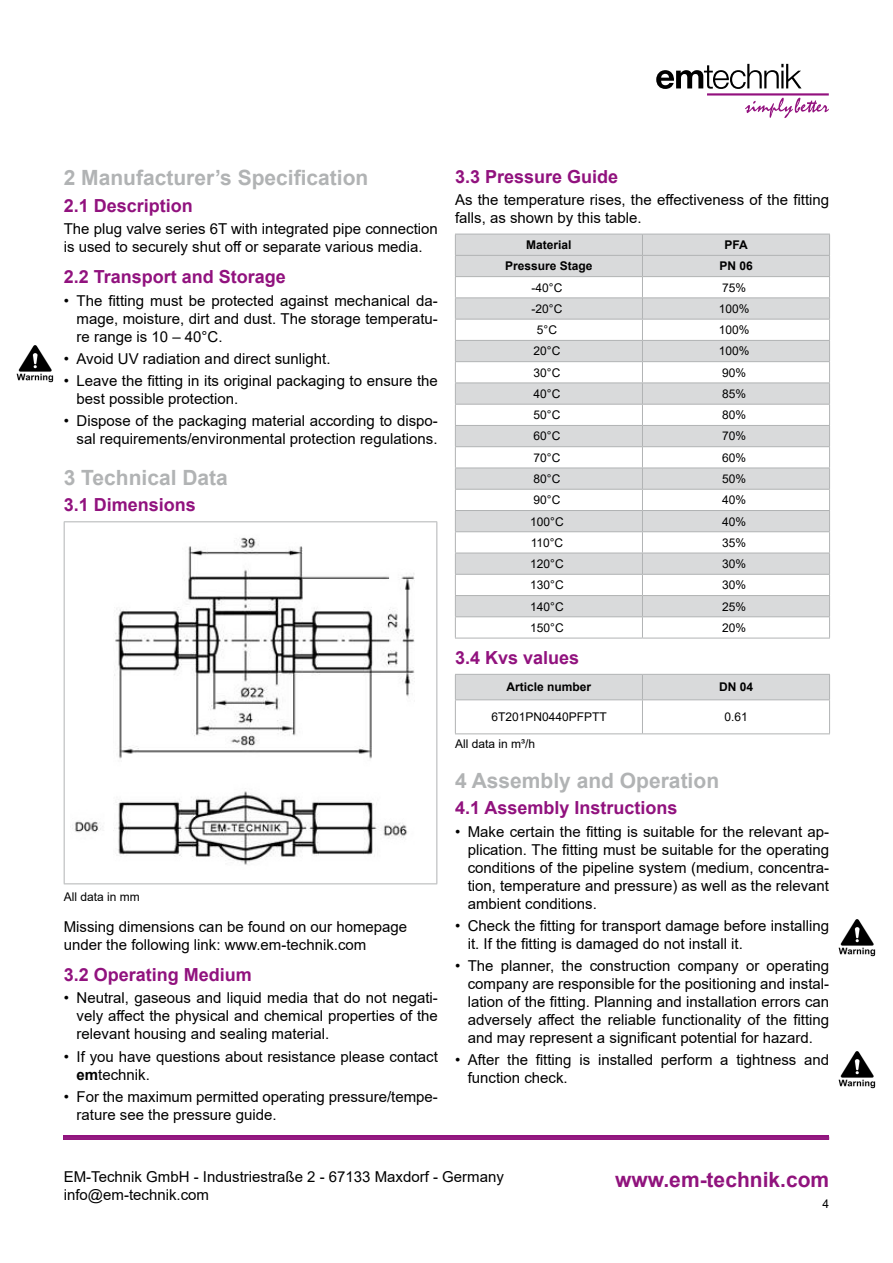
<style>
.page{position:relative;width:893px;height:1263px;background:#fff}
.page>*{position:absolute;margin:0;border:0;box-sizing:border-box;transform-origin:0 0}
.t1{font:700 21px "Arial";color:#b1b3b4}
.t2{font:700 21px "Arial";color:#90137d}
.t3{font:700 18px "Arial";color:#91127e}
.t4{font:15px/18px "Arial";color:#000}
.t5{font:12px "Arial";color:#000}
.t6{font:700 12px "Arial";color:#000}
.s1{font-weight:700}
</style>
<div class="page">
<svg style="left:656px;top:64px;width:173px;height:54px"></svg>
<div style="left:64px;top:1135px;width:765px;height:5px;background:#91127e"></div>
<hr style="left:64px;top:1137px;width:765px;height:3px;background:#941c81">
<hr style="left:64px;top:521px;width:373px;height:1px;background:#b1b3b4">
<hr style="left:64px;top:522px;width:1px;height:361px;background:#b1b3b4">
<hr style="left:436px;top:522px;width:1px;height:361px;background:#b1b3b4">
<hr style="left:64px;top:883px;width:373px;height:1px;background:#b1b3b4">
<img style="left:72px;top:537px;width:343px;height:328px">
<svg style="left:456px;top:235px;width:373px;height:381px;fill:#d9dadb"></svg>
<hr style="left:455px;top:616px;width:187px;height:1px;background:#b1b3b4">
<hr style="left:455px;top:638px;width:187px;height:1px;background:#b1b3b4">
<hr style="left:455px;top:234px;width:187px;height:1px;background:#b1b3b4">
<hr style="left:642px;top:234px;width:188px;height:1px;background:#b1b3b4">
<hr style="left:455px;top:255px;width:187px;height:1px;background:#b1b3b4">
<hr style="left:642px;top:255px;width:188px;height:1px;background:#b1b3b4">
<hr style="left:455px;top:276px;width:187px;height:1px;background:#b1b3b4">
<hr style="left:642px;top:276px;width:188px;height:1px;background:#b1b3b4">
<hr style="left:455px;top:297px;width:187px;height:1px;background:#b1b3b4">
<hr style="left:642px;top:297px;width:188px;height:1px;background:#b1b3b4">
<hr style="left:455px;top:319px;width:187px;height:1px;background:#b1b3b4">
<hr style="left:642px;top:319px;width:188px;height:1px;background:#b1b3b4">
<hr style="left:455px;top:340px;width:187px;height:1px;background:#b1b3b4">
<hr style="left:642px;top:340px;width:188px;height:1px;background:#b1b3b4">
<hr style="left:455px;top:361px;width:187px;height:1px;background:#b1b3b4">
<hr style="left:642px;top:361px;width:188px;height:1px;background:#b1b3b4">
<hr style="left:455px;top:383px;width:187px;height:1px;background:#b1b3b4">
<hr style="left:642px;top:383px;width:188px;height:1px;background:#b1b3b4">
<hr style="left:455px;top:404px;width:187px;height:1px;background:#b1b3b4">
<hr style="left:642px;top:404px;width:188px;height:1px;background:#b1b3b4">
<hr style="left:455px;top:425px;width:187px;height:1px;background:#b1b3b4">
<hr style="left:642px;top:425px;width:188px;height:1px;background:#b1b3b4">
<hr style="left:455px;top:446px;width:187px;height:1px;background:#b1b3b4">
<hr style="left:642px;top:446px;width:188px;height:1px;background:#b1b3b4">
<hr style="left:455px;top:468px;width:187px;height:1px;background:#b1b3b4">
<hr style="left:642px;top:468px;width:188px;height:1px;background:#b1b3b4">
<hr style="left:455px;top:489px;width:187px;height:1px;background:#b1b3b4">
<hr style="left:642px;top:489px;width:188px;height:1px;background:#b1b3b4">
<hr style="left:455px;top:510px;width:187px;height:1px;background:#b1b3b4">
<hr style="left:642px;top:510px;width:188px;height:1px;background:#b1b3b4">
<hr style="left:455px;top:531px;width:187px;height:1px;background:#b1b3b4">
<hr style="left:642px;top:531px;width:188px;height:1px;background:#b1b3b4">
<hr style="left:455px;top:553px;width:187px;height:1px;background:#b1b3b4">
<hr style="left:642px;top:553px;width:188px;height:1px;background:#b1b3b4">
<hr style="left:455px;top:574px;width:187px;height:1px;background:#b1b3b4">
<hr style="left:642px;top:574px;width:188px;height:1px;background:#b1b3b4">
<hr style="left:455px;top:595px;width:187px;height:1px;background:#b1b3b4">
<svg style="left:455px;top:234px;width:1px;height:404px"></svg>
<hr style="left:642px;top:595px;width:188px;height:1px;background:#b1b3b4">
<svg style="left:642px;top:235px;width:1px;height:403px"></svg>
<hr style="left:642px;top:616px;width:188px;height:1px;background:#b1b3b4">
<svg style="left:829px;top:234px;width:1px;height:404px"></svg>
<hr style="left:642px;top:638px;width:188px;height:1px;background:#b1b3b4">
<div style="left:455px;top:674px;width:375px;height:25px;background:#d9dadb"></div>
<hr style="left:455px;top:699px;width:187px;height:1px;background:#b1b3b4">
<hr style="left:455px;top:700px;width:1px;height:33px;background:#b1b3b4">
<hr style="left:642px;top:699px;width:188px;height:1px;background:#b1b3b4">
<hr style="left:642px;top:700px;width:1px;height:33px;background:#b1b3b4">
<hr style="left:829px;top:700px;width:1px;height:33px;background:#b1b3b4">
<hr style="left:455px;top:733px;width:187px;height:1px;background:#b1b3b4">
<hr style="left:642px;top:733px;width:188px;height:1px;background:#b1b3b4">
<img style="left:16px;top:345px;width:38px;height:38px">
<img style="left:838px;top:919px;width:38px;height:38px">
<img style="left:838px;top:1051px;width:38px;height:38px">
<h1 class="t1" style="left:64px;top:163px;width:306px">2 Manufacturer’s Specification</h1>
<p class="t3" style="left:64px;top:193px;width:131px">2.1 Description</p>
<p class="t4" style="left:64px;top:220px;width:376px">The plug valve series 6T with integrated pipe connection is used to securely shut off or separate various media.</p>
<p class="t3" style="left:64px;top:264px;width:224px">2.2 Transport and Storage</p>
<p class="t4" style="left:77px;top:291px;width:363px;text-align:justify;text-indent:-13px">• The fitting must be protected against mechanical da&shy;mage, moisture, dirt and dust. The storage temperatu&shy;re range is 10 – 40°C.</p>
<p class="t4" style="left:64px;top:350px;width:268px">• Avoid UV radiation and direct sunlight.</p>
<p class="t4" style="left:77px;top:372px;width:363px;text-indent:-13px">• Leave the fitting in its original packaging to ensure the best possible protection.</p>
<p class="t4" style="left:64px;top:412px;width:376px;text-align:right">• Dispose of the packaging material according to dispo&shy;sal requirements/environmental protection regulations.</p>
<h1 class="t1" style="left:64px;top:462px;width:166px">3 Technical Data</h1>
<p class="t3" style="left:64px;top:492px;width:134px">3.1 Dimensions</p>
<p class="t5" style="left:64px;top:888px;width:78px">All data in mm</p>
<p class="t4" style="left:64px;top:917px;width:345px">Missing dimensions can be found on our homepage under the following link: www.em-technik.com</p>
<p class="t3" style="left:64px;top:962px;width:190px">3.2 Operating Medium</p>
<p class="t4" style="left:77px;top:989px;width:363px;text-align:justify;text-indent:-13px">• Neutral, gaseous and liquid media that do not negati&shy;vely affect the physical and chemical properties of the relevant housing and sealing material.</p>
<p class="t4" style="left:77px;top:1047px;width:363px;text-indent:-13px">• If you have questions about resistance please contact <span class="s1">em</span>technik.</p>
<p class="t4" style="left:77px;top:1087px;width:363px;text-indent:-13px">• For the maximum permitted operating pressure/tempe&shy;rature see the pressure guide.</p>
<p class="t3" style="left:455px;top:164px;width:165px">3.3 Pressure Guide</p>
<p class="t4" style="left:455px;top:191px;width:376px">As the temperature rises, the effectiveness of the fitting falls, as shown by this table.</p>
<p class="t6" style="left:526px;top:236px;width:47px">Material</p>
<p class="t6" style="left:725px;top:236px;width:25px">PFA</p>
<p class="t6" style="left:505px;top:258px;width:89px">Pressure Stage</p>
<p class="t6" style="left:719px;top:258px;width:35px">PN 06</p>
<p class="t5" style="left:532px;top:279px;width:32px">-40°C</p>
<p class="t5" style="left:722px;top:279px;width:26px">75%</p>
<p class="t5" style="left:532px;top:300px;width:32px">-20°C</p>
<p class="t5" style="left:719px;top:300px;width:32px">100%</p>
<p class="t5" style="left:537px;top:322px;width:22px">5°C</p>
<p class="t5" style="left:719px;top:322px;width:32px">100%</p>
<p class="t5" style="left:534px;top:343px;width:28px">20°C</p>
<p class="t5" style="left:719px;top:343px;width:32px">100%</p>
<p class="t5" style="left:534px;top:364px;width:28px">30°C</p>
<p class="t5" style="left:722px;top:364px;width:26px">90%</p>
<p class="t5" style="left:534px;top:385px;width:28px">40°C</p>
<p class="t5" style="left:722px;top:385px;width:26px">85%</p>
<p class="t5" style="left:534px;top:407px;width:28px">50°C</p>
<p class="t5" style="left:722px;top:407px;width:26px">80%</p>
<p class="t5" style="left:534px;top:428px;width:28px">60°C</p>
<p class="t5" style="left:722px;top:428px;width:26px">70%</p>
<p class="t5" style="left:534px;top:449px;width:28px">70°C</p>
<p class="t5" style="left:722px;top:449px;width:26px">60%</p>
<p class="t5" style="left:534px;top:470px;width:28px">80°C</p>
<p class="t5" style="left:722px;top:470px;width:26px">50%</p>
<p class="t5" style="left:534px;top:492px;width:28px">90°C</p>
<p class="t5" style="left:722px;top:492px;width:26px">40%</p>
<p class="t5" style="left:530px;top:513px;width:35px">100°C</p>
<p class="t5" style="left:722px;top:513px;width:26px">40%</p>
<p class="t5" style="left:531px;top:534px;width:34px">110°C</p>
<p class="t5" style="left:722px;top:534px;width:26px">35%</p>
<p class="t5" style="left:530px;top:556px;width:35px">120°C</p>
<p class="t5" style="left:722px;top:556px;width:26px">30%</p>
<p class="t5" style="left:530px;top:577px;width:35px">130°C</p>
<p class="t5" style="left:722px;top:577px;width:26px">30%</p>
<p class="t5" style="left:530px;top:598px;width:35px">140°C</p>
<p class="t5" style="left:722px;top:598px;width:26px">25%</p>
<p class="t5" style="left:530px;top:619px;width:35px">150°C</p>
<p class="t5" style="left:722px;top:619px;width:26px">20%</p>
<p class="t3" style="left:455px;top:645px;width:126px">3.4 Kvs values</p>
<p class="t6" style="left:507px;top:679px;width:86px">Article number</p>
<p class="t6" style="left:719px;top:679px;width:36px">DN 04</p>
<p class="t5" style="left:491px;top:709px;width:117px">6T201PN0440PFPTT</p>
<p class="t5" style="left:724px;top:709px;width:25px">0.61</p>
<p class="t5" style="left:455px;top:735px;width:82px">All data in m³/h</p>
<h1 class="t1" style="left:455px;top:765px;width:266px">4 Assembly and Operation</h1>
<p class="t3" style="left:455px;top:795px;width:224px">4.1 Assembly Instructions</p>
<p class="t4" style="left:468px;top:822px;width:363px;text-align:justify;text-indent:-13px">• Make certain the fitting is suitable for the relevant ap&shy;plication. The fitting must be suitable for the operating conditions of the pipeline system (medium, concentra&shy;tion, temperature and pressure) as well as the relevant ambient conditions.</p>
<p class="t4" style="left:468px;top:916px;width:363px;text-indent:-13px">• Check the fitting for transport damage before installing it. If the fitting is damaged do not install it.</p>
<p class="t4" style="left:468px;top:957px;width:363px;text-align:justify;text-indent:-13px">• The planner, the construction company or operating company are responsible for the positioning and instal&shy;lation of the fitting. Planning and installation errors can adversely affect the reliable functionality of the fitting and may represent a significant potential for hazard.</p>
<p class="t4" style="left:468px;top:1051px;width:363px;text-indent:-13px">• After the fitting is installed perform a tightness and function check.</p>
<p class="t4" style="left:64px;top:1168px;width:442px">EM-Technik GmbH - Industriestraße 2 - 67133 Maxdorf - Germany info@em-technik.com</p>
<h1 class="t2" style="left:615px;top:1165px;width:215px">www.em-technik.com</h1>
<p class="t5" style="left:822px;top:1195px;width:8px">4</p>
</div>
